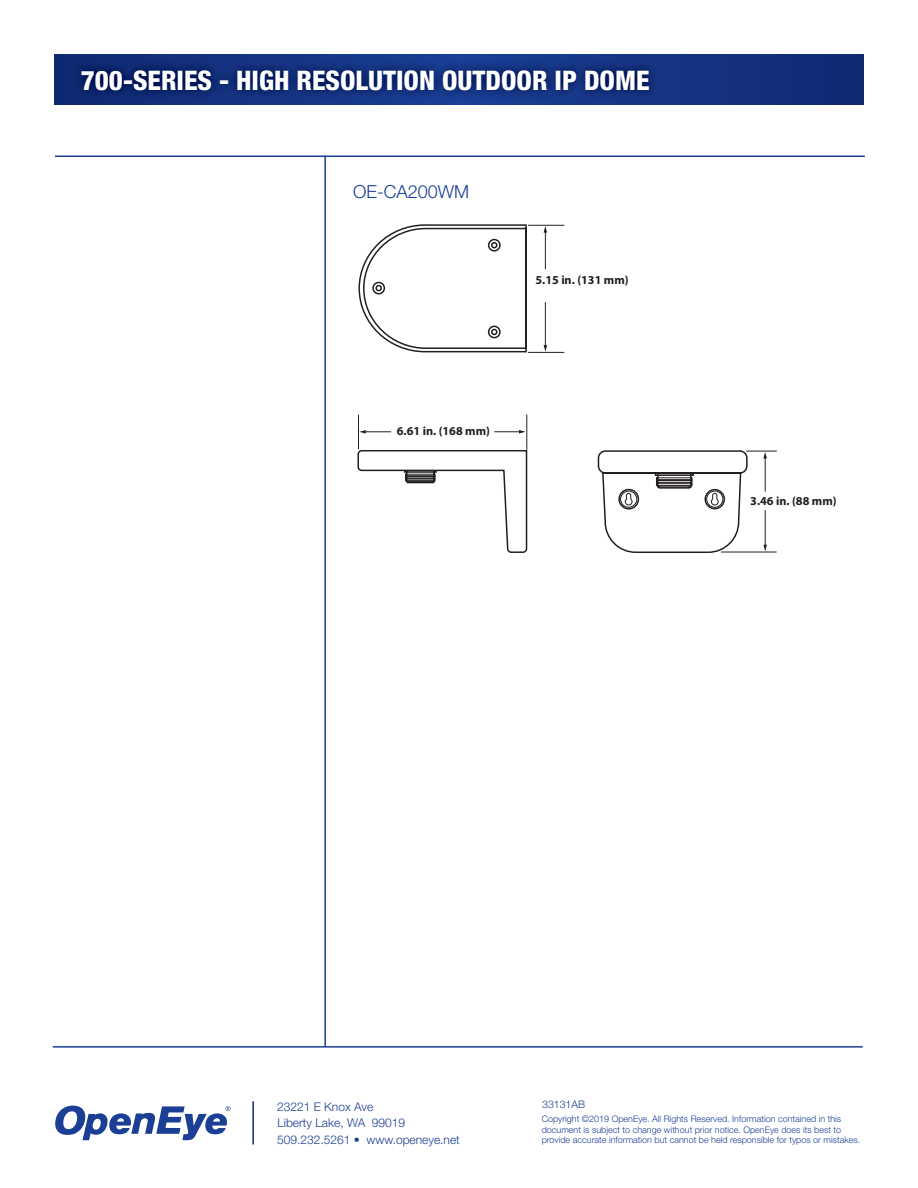
<style>
.page{position:relative;width:918px;height:1188px;background:#fff}
.page>*{position:absolute;margin:0;border:0;box-sizing:border-box;transform-origin:0 0}
.t1{font:800 condensed 27px "Helvetica Neue";color:#fff}
.t2{font:300 18px "Helvetica Neue";color:#1b3f94}
.t3{font:700 12.15px "Myriad Pro";color:#231f20}
.t4{font:300 12px/16.5px "Helvetica Neue";color:#1b3f94}
.t5{font:300 10.5px "Helvetica Neue";color:#1b3f94}
.t6{font:300 9px/10.8px "Helvetica Neue";color:#1b3f94}
</style>
<div class="page">
<svg style="left:54px;top:54px;width:810px;height:51px;background:#13317e"></svg>
<img style="left:73px;top:61px;width:585px;height:38px">
<hr style="left:53px;top:1046px;width:810px;height:2px;background:#1b3f94">
<hr style="left:324px;top:156px;width:2px;height:891px;background:#1b3f94">
<svg style="left:55px;top:1106px;width:176px;height:34px"></svg>
<hr style="left:55px;top:156px;width:810px;height:1px;background:#1b3f94">
<svg style="left:597px;top:450px;width:151px;height:103px"></svg>
<hr style="left:658px;top:477px;width:34px;height:1px;background:#231f20">
<hr style="left:658px;top:479px;width:34px;height:1px;background:#231f20">
<hr style="left:658px;top:480px;width:34px;height:1px;background:#231f20">
<hr style="left:658px;top:482px;width:34px;height:1px;background:#231f20">
<hr style="left:658px;top:483px;width:34px;height:1px;background:#231f20">
<hr style="left:658px;top:485px;width:34px;height:1px;background:#231f20">
<hr style="left:658px;top:486px;width:33px;height:1px;background:#231f20">
<svg style="left:357px;top:449px;width:171px;height:104px"></svg>
<svg style="left:358px;top:224px;width:169px;height:129px"></svg>
<hr style="left:746px;top:451px;width:31px;height:1px;background:#231f20">
<hr style="left:721px;top:552px;width:56px;height:1px;background:#231f20">
<hr style="left:358px;top:415px;width:1px;height:34px;background:#231f20">
<svg style="left:494px;top:430px;width:32px;height:4px"></svg>
<svg style="left:359px;top:430px;width:32px;height:4px"></svg>
<hr style="left:765px;top:510px;width:1px;height:36px;background:#231f20">
<svg style="left:763px;top:545px;width:4px;height:6px"></svg>
<hr style="left:528px;top:352px;width:36px;height:1px;background:#231f20">
<hr style="left:545px;top:302px;width:1px;height:44px;background:#231f20">
<svg style="left:544px;top:345px;width:3px;height:7px"></svg>
<hr style="left:765px;top:457px;width:1px;height:35px;background:#231f20">
<svg style="left:763px;top:452px;width:4px;height:6px"></svg>
<hr style="left:528px;top:225px;width:36px;height:1px;background:#231f20">
<hr style="left:545px;top:231px;width:1px;height:38px;background:#231f20">
<svg style="left:544px;top:226px;width:3px;height:7px"></svg>
<hr style="left:526px;top:415px;width:1px;height:35px;background:#231f20">
<h1 class="t1" style="left:81px;top:63px;width:570px">700-SERIES - HIGH RESOLUTION OUTDOOR IP DOME</h1>
<h2 class="t2" style="left:353px;top:180px;width:118px">OE-CA200WM</h2>
<h3 class="t3" style="left:535px;top:272px;width:95px">5.15 in. (131 mm)</h3>
<h3 class="t3" style="left:397px;top:423px;width:95px">6.61 in. (168 mm)</h3>
<h3 class="t3" style="left:750px;top:493px;width:88px">3.46 in. (88 mm)</h3>
<h3 class="t4" style="left:277px;top:1098px;width:184px">23221 E Knox Ave<br>Liberty Lake, WA 99019<br>509.232.5261 • www.openeye.net</h3>
<p class="t5" style="left:542px;top:1098px;width:44px">33131AB</p>
<p class="t6" style="left:542px;top:1113px;width:320px">Copyright ©2019 OpenEye. All Rights Reserved. Information contained in this document is subject to change without prior notice. OpenEye does its best to provide accurate information but cannot be held responsible for typos or mistakes.</p>
</div>
